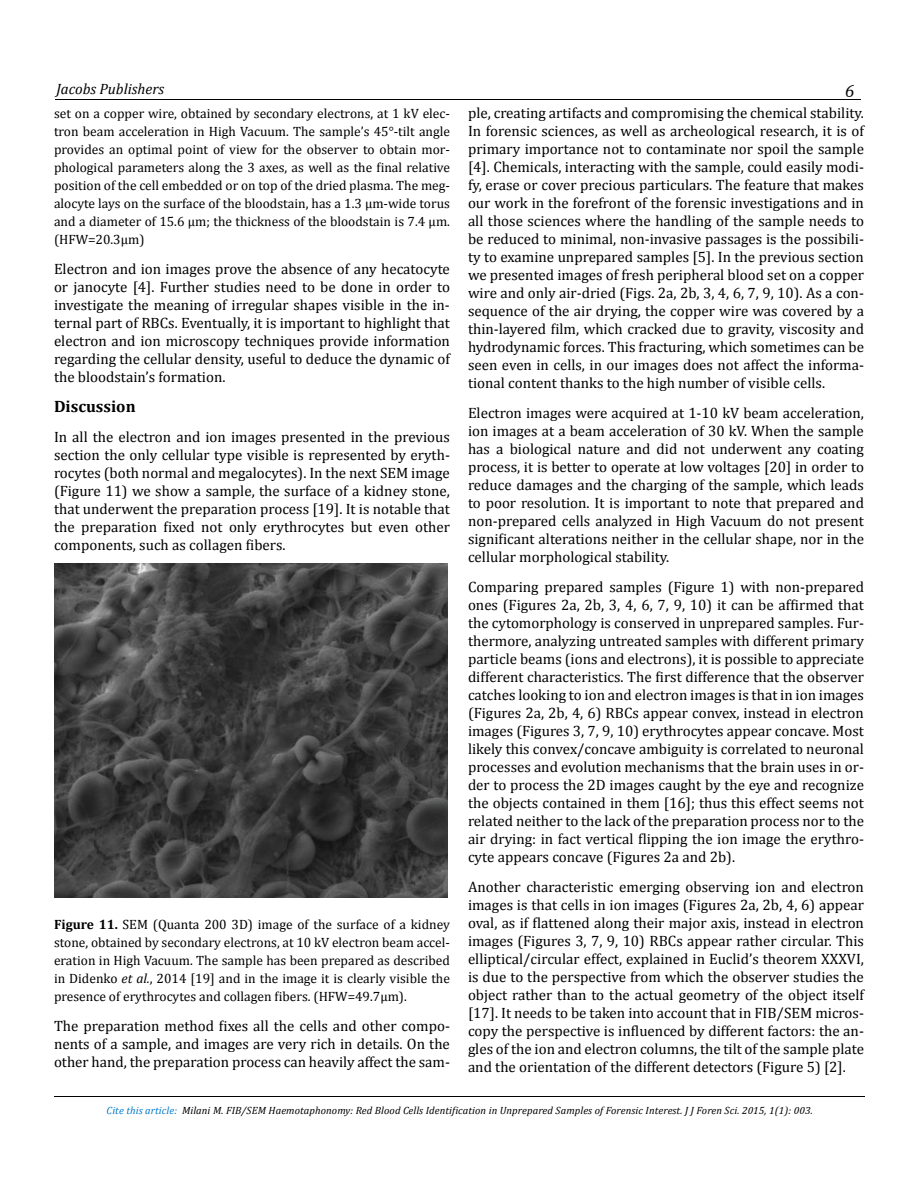
<style>
.page{position:relative;width:918px;height:1188px;background:#fff}
.page>*{position:absolute;margin:0;border:0;box-sizing:border-box;transform-origin:0 0}
.t1{font:italic 18px "Cambria";color:#000}
.t2{font:700 16.5px "Cambria";color:#000}
.t3{font:15px/18px "Cambria";color:#000;text-align:justify}
.t4{font:italic 15px "Cambria";color:#000}
.t5{font:13.5px/18px "Cambria";color:#000;text-align:justify}
.t6{font:italic 10.5px "Cambria";letter-spacing:.01em;color:#000}
.s1{font-weight:700}
.s2{font-style:italic}
.s3{color:#007bca}
</style>
<div class="page">
<hr style="left:55px;top:100px;width:805px;height:1px;background:#000103">
<hr style="left:55px;top:1096px;width:810px;height:1px;background:#000103">
<img style="left:54px;top:564px;width:394px;height:333px">
<p class="t4" style="left:56px;top:78px;width:109px">Jacobs Publishers</p>
<p class="t1" style="left:845px;top:79px;width:11px">6</p>
<p class="t5" style="left:54px;top:104px;width:398px">set on a copper wire, obtained by secondary electrons, at 1 kV elec&shy;tron beam acceleration in High Vacuum. The sample’s 45°-tilt angle provides an optimal point of view for the observer to obtain mor&shy;phological parameters along the 3 axes, as well as the final relative position of the cell embedded or on top of the dried plasma. The meg&shy;alocyte lays on the surface of the bloodstain, has a 1.3 µm-wide torus and a diameter of 15.6 µm; the thickness of the bloodstain is 7.4 µm. (HFW=20.3µm)</p>
<p class="t3" style="left:54px;top:260px;width:398px">Electron and ion images prove the absence of any hecatocyte or janocyte [4]. Further studies need to be done in order to investigate the meaning of irregular shapes visible in the in&shy;ternal part of RBCs. Eventually, it is important to highlight that electron and ion microscopy techniques provide information regarding the cellular density, useful to deduce the dynamic of the bloodstain’s formation.</p>
<p class="t2" style="left:54px;top:394px;width:83px">Discussion</p>
<p class="t3" style="left:54px;top:428px;width:398px">In all the electron and ion images presented in the previous section the only cellular type visible is represented by eryth&shy;rocytes (both normal and megalocytes). In the next SEM image (Figure 11) we show a sample, the surface of a kidney stone, that underwent the preparation process [19]. It is notable that the preparation fixed not only erythrocytes but even other components, such as collagen fibers.</p>
<p class="t5" style="left:54px;top:915px;width:398px"><span class="s1">Figure 11.</span> SEM (Quanta 200 3D) image of the surface of a kidney stone, obtained by secondary electrons, at 10 kV electron beam accel&shy;eration in High Vacuum. The sample has been prepared as described in Didenko <span class="s2">et al.</span>, 2014 [19] and in the image it is clearly visible the presence of erythrocytes and collagen fibers. (HFW=49.7µm).</p>
<p class="t3" style="left:54px;top:1017px;width:398px">The preparation method fixes all the cells and other compo&shy;nents of a sample, and images are very rich in details. On the other hand, the preparation process can heavily affect the sam-</p>
<p class="t3" style="left:468px;top:104px;width:398px">ple, creating artifacts and compromising the chemical stability.<br>In forensic sciences, as well as archeological research, it is of primary importance not to contaminate nor spoil the sample [4]. Chemicals, interacting with the sample, could easily modi&shy;fy, erase or cover precious particulars. The feature that makes our work in the forefront of the forensic investigations and in all those sciences where the handling of the sample needs to be reduced to minimal, non-invasive passages is the possibili&shy;ty to examine unprepared samples [5]. In the previous section we presented images of fresh peripheral blood set on a copper wire and only air-dried (Figs. 2a, 2b, 3, 4, 6, 7, 9, 10). As a con&shy;sequence of the air drying, the copper wire was covered by a thin-layered film, which cracked due to gravity, viscosity and hydrodynamic forces. This fracturing, which sometimes can be seen even in cells, in our images does not affect the informa&shy;tional content thanks to the high number of visible cells.</p>
<p class="t3" style="left:468px;top:404px;width:398px">Electron images were acquired at 1-10 kV beam acceleration, ion images at a beam acceleration of 30 kV. When the sample has a biological nature and did not underwent any coating process, it is better to operate at low voltages [20] in order to reduce damages and the charging of the sample, which leads to poor resolution. It is important to note that prepared and non-prepared cells analyzed in High Vacuum do not present significant alterations neither in the cellular shape, nor in the cellular morphological stability.</p>
<p class="t3" style="left:468px;top:578px;width:398px">Comparing prepared samples (Figure 1) with non-prepared ones (Figures 2a, 2b, 3, 4, 6, 7, 9, 10) it can be affirmed that the cytomorphology is conserved in unprepared samples. Fur&shy;thermore, analyzing untreated samples with different primary particle beams (ions and electrons), it is possible to appreciate different characteristics. The first difference that the observer catches looking to ion and electron images is that in ion images (Figures 2a, 2b, 4, 6) RBCs appear convex, instead in electron images (Figures 3, 7, 9, 10) erythrocytes appear concave. Most likely this convex/concave ambiguity is correlated to neuronal processes and evolution mechanisms that the brain uses in or&shy;der to process the 2D images caught by the eye and recognize the objects contained in them [16]; thus this effect seems not related neither to the lack of the preparation process nor to the air drying: in fact vertical flipping the ion image the erythro&shy;cyte appears concave (Figures 2a and 2b).</p>
<p class="t3" style="left:468px;top:878px;width:398px">Another characteristic emerging observing ion and electron images is that cells in ion images (Figures 2a, 2b, 4, 6) appear oval, as if flattened along their major axis, instead in electron images (Figures 3, 7, 9, 10) RBCs appear rather circular. This elliptical/circular effect, explained in Euclid’s theorem XXXVI, is due to the perspective from which the observer studies the object rather than to the actual geometry of the object itself [17]. It needs to be taken into account that in FIB/SEM micros&shy;copy the perspective is influenced by different factors: the an&shy;gles of the ion and electron columns, the tilt of the sample plate and the orientation of the different detectors (Figure 5) [2].</p>
<p class="t6" style="left:107px;top:1103px;width:708px"><span class="s3">Cite this article:</span> Milani M. FIB/SEM Haemotaphonomy: Red Blood Cells Identification in Unprepared Samples of Forensic Interest. J J Foren Sci. 2015, 1(1): 003.</p>
</div>
